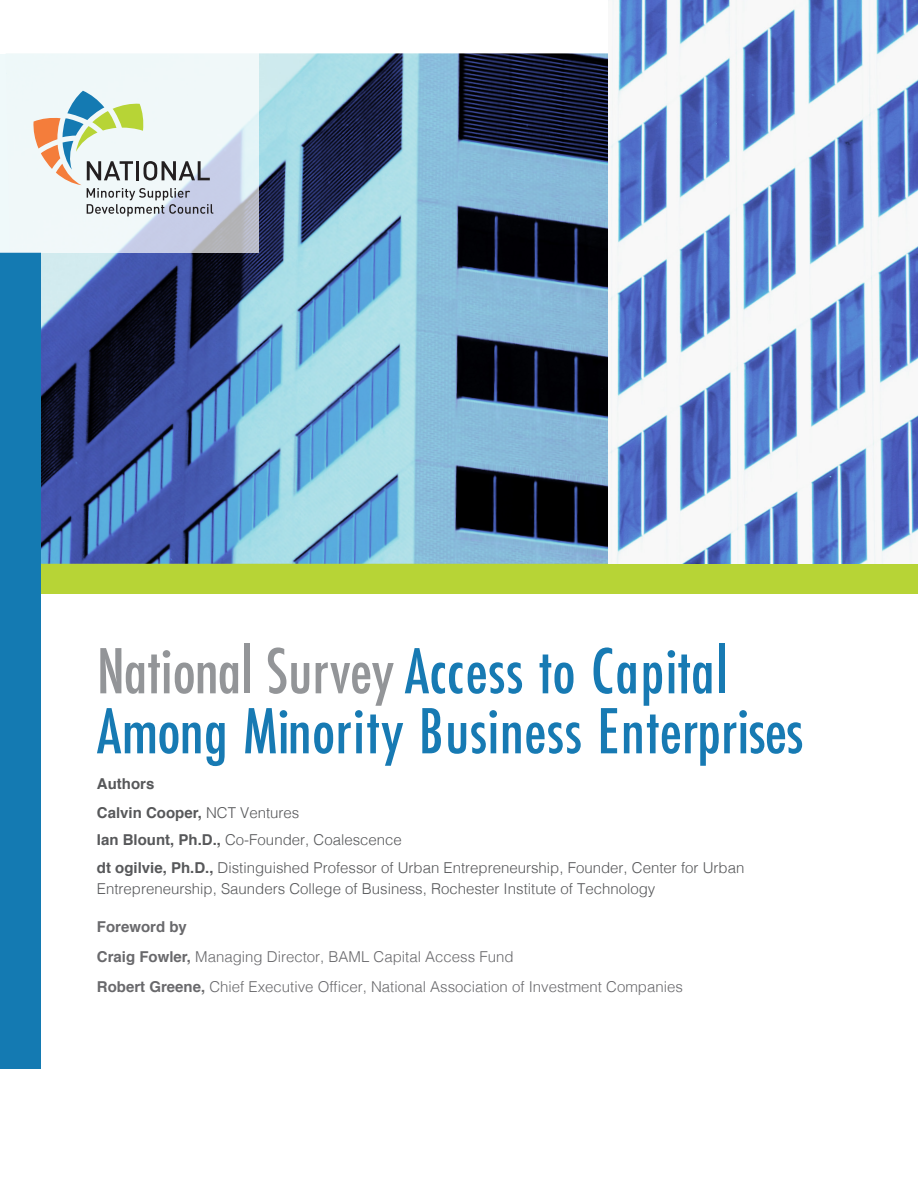
<style>
.page{position:relative;width:918px;height:1188px;background:#fff}
.page>*{position:absolute;margin:0;border:0;box-sizing:border-box;transform-origin:0 0}
.t1{font:500 condensed 60px/60px "Futura";letter-spacing:.005em;color:#177ab3}
.t2{font:300 15px/27.9px "Helvetica";color:#57585a}
.t3{font:300 15px/30px "Helvetica";color:#69696c}
.s1{color:#939598}
.s2{font-weight:700}
</style>
<div class="page">
<div style="left:31px;top:551px;width:887px;height:43px;background:#b7d436"></div>
<img style="left:40px;top:53px;width:568px;height:511px">
<img style="left:608px;top:0;width:310px;height:564px">
<div style="left:0;top:253px;width:40px;height:816px;background:#147ab2"></div>
<svg style="left:0;top:53px;width:258px;height:200px;fill:#eff8f9"></svg>
<svg style="left:33px;top:91px;width:180px;height:125px"></svg>
<p class="t1" style="left:97px;top:641px;width:708px"><span class="s1">National Survey</span> Access to Capital<br>Among Minority Business Enterprises</p>
<p class="t2" style="left:97px;top:769px;width:649px"><span class="s2">Authors<br>Calvin Cooper,</span> NCT Ventures<br><span class="s2">Ian Blount, Ph.D.,</span> Co-Founder, Coalescence<br><span class="s2">dt ogilvie, Ph.D.,</span> Distinguished Professor of Urban Entrepreneurship, Founder, Center for Urban</p>
<p class="t2" style="left:97px;top:874px;width:560px">Entrepreneurship, Saunders College of Business, Rochester Institute of Technology</p>
<p class="t3" style="left:97px;top:910px;width:588px"><span class="s2">Foreword by<br>Craig Fowler,</span> Managing Director, BAML Capital Access Fund<br><span class="s2">Robert Greene,</span> Chief Executive Officer, National Association of Investment Companies</p>
</div>
